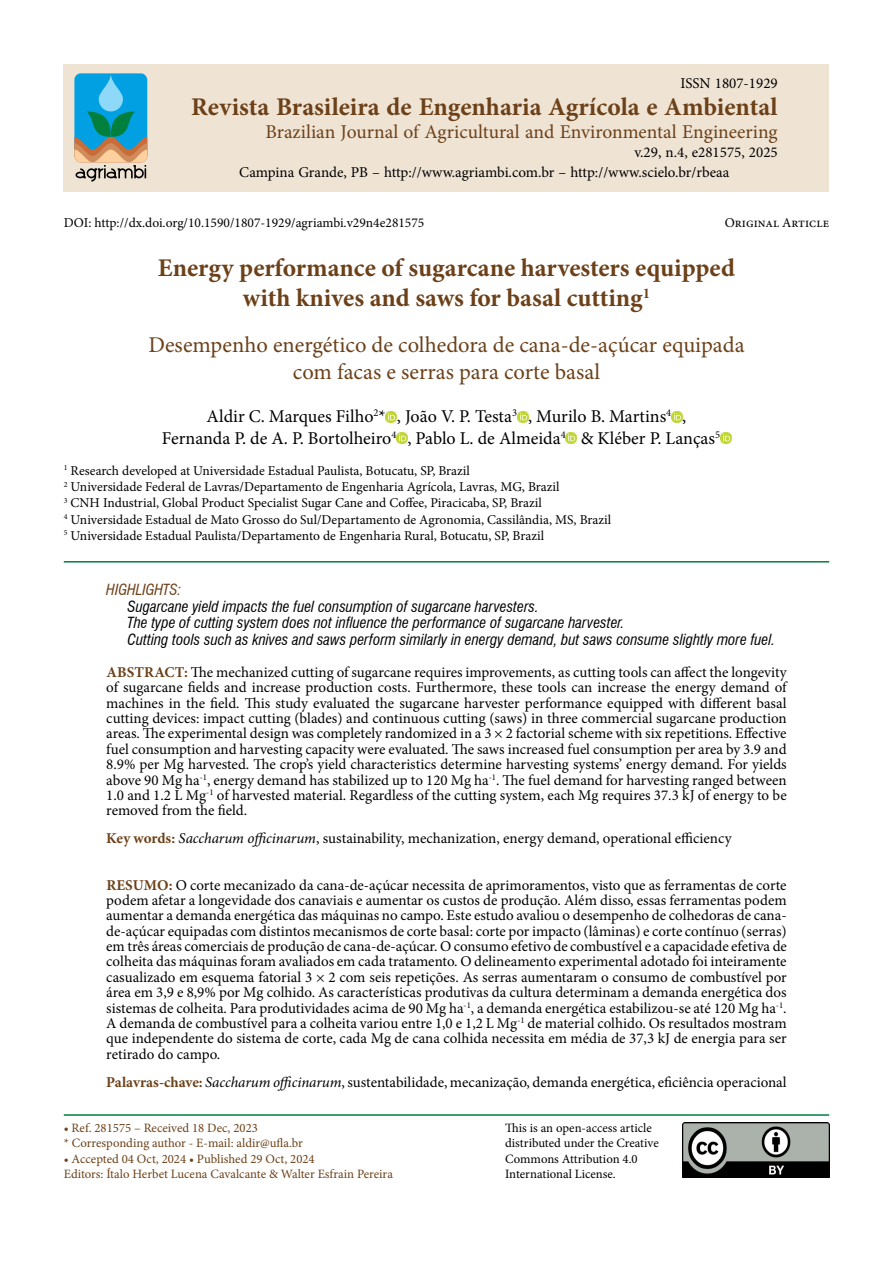
<style>
.page{position:relative;width:893px;height:1263px;background:#fff}
.page>*{position:absolute;margin:0;border:0;box-sizing:border-box;transform-origin:0 0}
.t1{font:700 25.5px/30.6px "Minion Pro";color:#6c4119;text-align:center}
.t2{font:22.5px/27px "Minion Pro";color:#6c4119;text-align:center}
.t3{font:19.5px "Minion Pro";color:#6c4119}
.t4{font:18px/21.6px "Minion Pro";color:#000}
.t5{font:15px/15.5px "Minion Pro";color:#000;text-align:justify}
.t6{font:italic condensed 15px/16.5px "Swiss 721 BT";color:#000}
.t7{font:italic condensed 15px "Swiss 721 BT";color:#6c4119}
.t8{font:13.5px/16.2px "Minion Pro";color:#000}
.t9{font:12.75px/15.3px "Minion Pro";color:#6c4119}
.t10{font:12.75px/15.3px "Minion Pro";letter-spacing:-.005em;color:#000}
.s1{font-weight:700;color:#6c4119}
.s2{font-style:italic}
</style>
<div class="page">
<div style="left:64px;top:64px;width:765px;height:127px;background:#efe3d4"></div>
<img style="left:682px;top:1123px;width:147px;height:55px">
<svg style="left:74px;top:73px;width:73px;height:109px"></svg>
<hr style="left:64px;top:1114px;width:765px;height:2px;background:#007f3e">
<svg style="left:386px;top:411px;width:11px;height:11px"></svg>
<svg style="left:517px;top:411px;width:11px;height:11px"></svg>
<svg style="left:671px;top:411px;width:11px;height:11px"></svg>
<svg style="left:396px;top:433px;width:11px;height:11px"></svg>
<svg style="left:566px;top:433px;width:11px;height:11px"></svg>
<svg style="left:720px;top:433px;width:11px;height:11px"></svg>
<hr style="left:64px;top:561px;width:765px;height:1px;background:#007f3e">
<p class="t5" style="left:680px;top:76px;width:99px">ISSN 1807-1929</p>
<h1 class="t1" style="left:191px;top:91px;width:588px">Revista Brasileira de Engenharia Agrícola e Ambiental</h1>
<h3 class="t3" style="left:265px;top:119px;width:514px">Brazilian Journal of Agricultural and Environmental Engineering</h3>
<p class="t5" style="left:634px;top:145px;width:145px">v.29, n.4, e281575, 2025</p>
<p class="t5" style="left:239px;top:164px;width:492px">Campina Grande, PB – http://www.agriambi.com.br – http://www.scielo.br/rbeaa</p>
<p class="t8" style="left:64px;top:215px;width:362px">DOI: http://dx.doi.org/10.1590/1807-1929/agriambi.v29n4e281575</p>
<p class="t8" style="left:725px;top:215px;width:106px">Original Article</p>
<h1 class="t1" style="left:158px;top:252px;width:579px">Energy performance of sugarcane harvesters equipped with knives and saws for basal cutting<sup>1</sup></h1>
<h2 class="t2" style="left:148px;top:332px;width:598px">Desempenho energético de colhedora de cana-de-açúcar equipada com facas e serras para corte basal</h2>
<p class="t4" style="left:162px;top:406px;width:560px;text-indent:45px">Aldir C. Marques Filho<sup>2</sup>* , João V. P. Testa<sup>3</sup> , Murilo B. Martins<sup>4</sup> ,<br>Fernanda P. de A. P. Bortolheiro<sup>4</sup> , Pablo L. de Almeida<sup>4</sup> &amp; Kléber P. Lanças<sup>5</sup></p>
<p class="t8" style="left:64px;top:463px;width:549px"><sup>1</sup> Research developed at Universidade Estadual Paulista, Botucatu, SP, Brazil<br><sup>2</sup> Universidade Federal de Lavras/Departamento de Engenharia Agrícola, Lavras, MG, Brazil<br><sup>3</sup> CNH Industrial, Global Product Specialist Sugar Cane and Coffee, Piracicaba, SP, Brazil<br><sup>4</sup> Universidade Estadual de Mato Grosso do Sul/Departamento de Agronomia, Cassilândia, MS, Brazil <sup>5</sup> Universidade Estadual Paulista/Departamento de Engenharia Rural, Botucatu, SP, Brazil</p>
<p class="t7" style="left:106px;top:581px;width:76px">HIGHLIGHTS:</p>
<p class="t6" style="left:128px;top:598px;width:649px">Sugarcane yield impacts the fuel consumption of sugarcane harvesters.<br>The type of cutting system does not influence the performance of sugarcane harvester.<br>Cutting tools such as knives and saws perform similarly in energy demand, but saws consume slightly more fuel.</p>
<p class="t5" style="left:106px;top:664px;width:682px"><span class="s1">ABSTRACT:</span> The mechanized cutting of sugarcane requires improvements, as cutting tools can affect the longevity of sugarcane fields and increase production costs. Furthermore, these tools can increase the energy demand of machines in the field. This study evaluated the sugarcane harvester performance equipped with different basal cutting devices: impact cutting (blades) and continuous cutting (saws) in three commercial sugarcane production areas. The experimental design was completely randomized in a 3 × 2 factorial scheme with six repetitions. Effective fuel consumption and harvesting capacity were evaluated. The saws increased fuel consumption per area by 3.9 and 8.9% per Mg harvested. The crop’s yield characteristics determine harvesting systems’ energy demand. For yields above 90 Mg ha<sup>-1</sup>, energy demand has stabilized up to 120 Mg ha<sup>-1</sup>. The fuel demand for harvesting ranged between 1.0 and 1.2 L Mg<sup>-1</sup> of harvested material. Regardless of the cutting system, each Mg requires 37.3 kJ of energy to be removed from the field.</p>
<p class="t5" style="left:106px;top:831px;width:627px"><span class="s1">Key words:</span> <span class="s2">Saccharum officinarum</span>, sustainability, mechanization, energy demand, operational efficiency</p>
<p class="t5" style="left:106px;top:877px;width:682px"><span class="s1">RESUMO:</span> O corte mecanizado da cana-de-açúcar necessita de aprimoramentos, visto que as ferramentas de corte podem afetar a longevidade dos canaviais e aumentar os custos de produção. Além disso, essas ferramentas podem aumentar a demanda energética das máquinas no campo. Este estudo avaliou o desempenho de colhedoras de cana&shy;de-açúcar equipadas com distintos mecanismos de corte basal: corte por impacto (lâminas) e corte contínuo (serras) em três áreas comerciais de produção de cana-de-açúcar. O consumo efetivo de combustível e a capacidade efetiva de colheita das máquinas foram avaliados em cada tratamento. O delineamento experimental adotado foi inteiramente casualizado em esquema fatorial 3 × 2 com seis repetições. As serras aumentaram o consumo de combustível por área em 3,9 e 8,9% por Mg colhido. As características produtivas da cultura determinam a demanda energética dos sistemas de colheita. Para produtividades acima de 90 Mg ha<sup>-1</sup>, a demanda energética estabilizou-se até 120 Mg ha<sup>-1</sup>.<br>A demanda de combustível para a colheita variou entre 1,0 e 1,2 L Mg<sup>-1</sup> de material colhido. Os resultados mostram que independente do sistema de corte, cada Mg de cana colhida necessita em média de 37,3 kJ de energia para ser retirado do campo.</p>
<p class="t5" style="left:106px;top:1074px;width:682px"><span class="s1">Palavras-chave:</span> <span class="s2">Saccharum officinarum</span>, sustentabilidade, mecanização, demanda energética, eficiência operacional</p>
<p class="t9" style="left:64px;top:1120px;width:241px">• Ref. 281575 – Received 18 Dec, 2023<br>* Corresponding author - E-mail: aldir@ufla.br</p>
<p class="t9" style="left:64px;top:1151px;width:331px">• Accepted 04 Oct, 2024 • Published 29 Oct, 2024<br>Editors: Ítalo Herbet Lucena Cavalcante &amp; Walter Esfrain Pereira</p>
<p class="t10" style="left:505px;top:1120px;width:155px">This is an open-access article distributed under the Creative<br>Commons Attribution 4.0<br>International License.</p>
</div>
